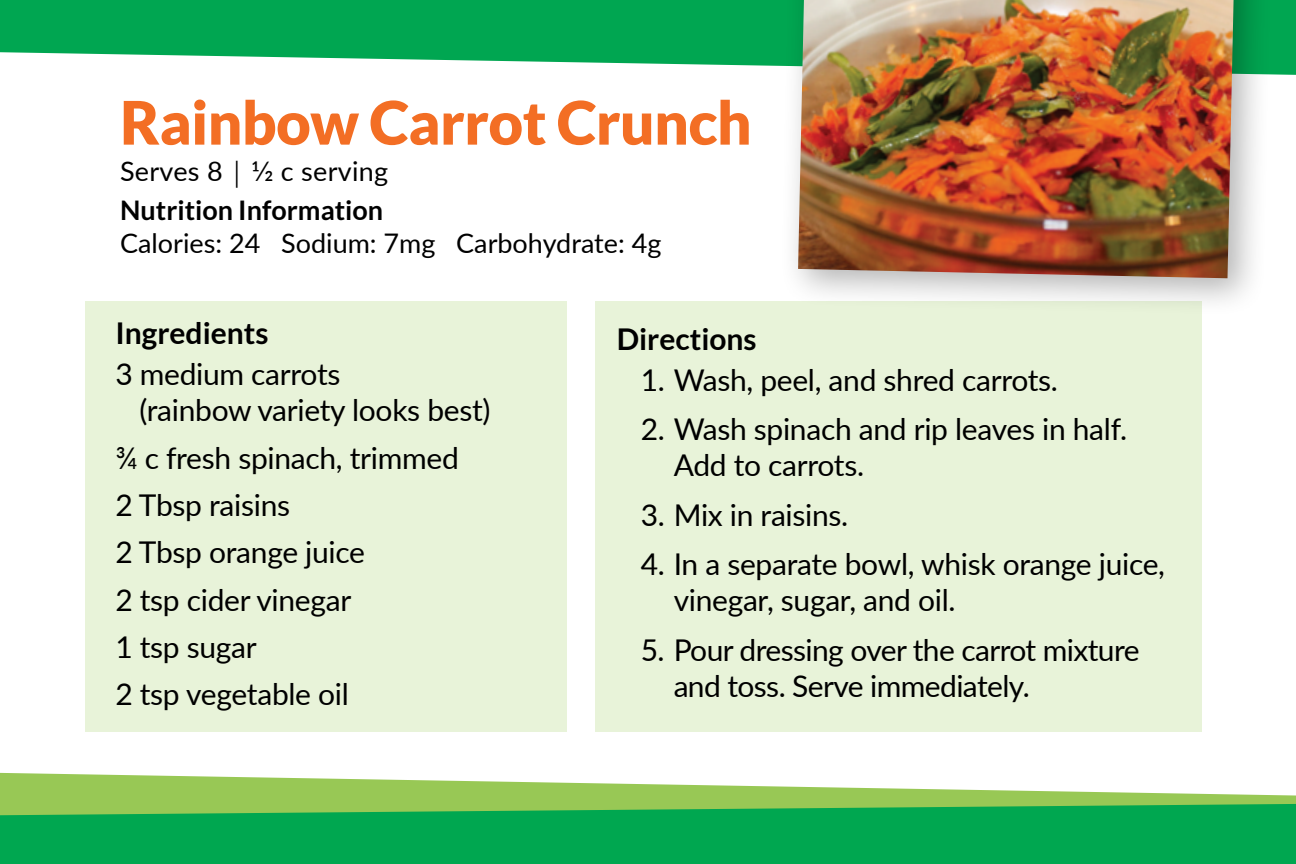
<style>
.page{position:relative;width:1296px;height:864px;background:#fff}
.page>*{position:absolute;margin:0;border:0;box-sizing:border-box;transform-origin:0 0}
.t1{font:900 60px "Lato";letter-spacing:-.01em;color:#f36e24}
.t2{font:30px/47.4px "Lato";letter-spacing:-.01em;color:#000}
.t3{font:700 30px "Lato";color:#000}
.t4{font:27px "Lato";color:#000}
.t5{font:700 27px "Lato";color:#000}
.s1{font-family:"Bask Old Face"}
</style>
<div class="page">
<div style="left:86px;top:301px;width:481px;height:431px;background:#e8f3d9"></div>
<div style="left:595px;top:301px;width:607px;height:431px;background:#e8f3d9"></div>
<svg style="left:0;top:0;width:1296px;height:75px;fill:#00a651"></svg>
<div style="left:778px;top:0;width:495px;height:317px;background:#000;opacity:.3"></div>
<img style="left:798px;top:0;width:436px;height:278px">
<svg style="left:0;top:772px;width:1296px;height:32px;fill:#98c855"></svg>
<svg style="left:0;top:804px;width:1296px;height:60px;background:#0eaa50"></svg>
<h1 class="t1" style="left:120px;top:88px;width:633px">Rainbow Carrot Crunch</h1>
<p class="t4" style="left:120px;top:152px;width:270px">Serves 8 <span class="s1">|</span> 1/2 c serving</p>
<p class="t5" style="left:120px;top:194px;width:265px">Nutrition Information</p>
<p class="t4" style="left:120px;top:224px;width:543px">Calories: 24 Sodium: 7mg Carbohydrate: 4g</p>
<p class="t3" style="left:115px;top:316px;width:155px">Ingredients</p>
<p class="t2" style="left:139px;top:355px;width:353px;line-height:36px;text-indent:-24px">3 medium carrots<br>(rainbow variety looks best)</p>
<p class="t2" style="left:115px;top:433px;width:345px">¾ c fresh spinach, trimmed<br>2 Tbsp raisins<br>2 Tbsp orange juice<br>2 tsp cider vinegar<br>1 tsp sugar<br>2 tsp vegetable oil</p>
<p class="t3" style="left:617px;top:322px;width:142px">Directions</p>
<p class="t2" style="left:641px;top:355px;width:419px">1. Wash, peel, and shred carrots.</p>
<p class="t2" style="left:674px;top:410px;width:455px;line-height:36px;text-indent:-33px">2. Wash spinach and rip leaves in half.<br>Add to carrots.</p>
<p class="t2" style="left:641px;top:490px;width:209px">3. Mix in raisins.</p>
<p class="t2" style="left:674px;top:545px;width:493px;line-height:36px;text-indent:-33px">4. In a separate bowl, whisk orange juice, vinegar, sugar, and oil.</p>
<p class="t2" style="left:674px;top:631px;width:467px;line-height:36px;text-indent:-33px">5. Pour dressing over the carrot mixture and toss. Serve immediately.</p>
</div>
